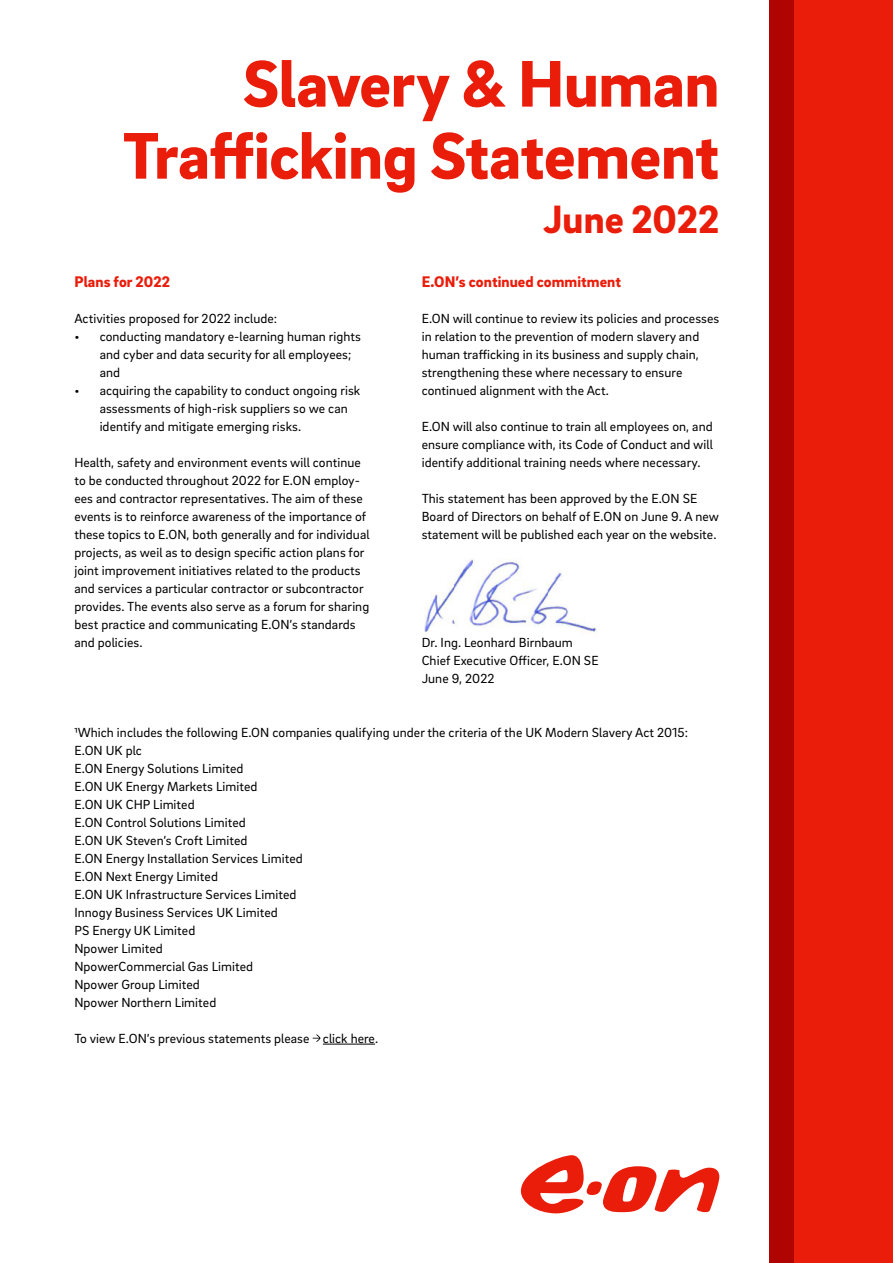
<style>
.page{position:relative;width:893px;height:1263px;background:#fff}
.page>*{position:absolute;margin:0;border:0;box-sizing:border-box;transform-origin:0 0}
.t1{font:900 67.5px/72px "EON Brix Sans";letter-spacing:-.01em;color:#ea1c0a;text-align:right}
.t2{font:900 40.5px "EON Brix Sans";color:#ea1c0a}
.t3{font:900 15.75px "EON Brix Sans";letter-spacing:.005em;color:#ea1c0a}
.t4{font:13.5px/18px "EON Brix Sans";letter-spacing:.005em;color:#000}
</style>
<div class="page">
<div style="left:794px;top:0;width:99px;height:1263px;background:#ea1c0a"></div>
<div style="left:769px;top:0;width:25px;height:1263px;background:#b00402"></div>
<svg style="left:521px;top:1155px;width:198px;height:58px"></svg>
<img style="left:424px;top:559px;width:172px;height:75px">
<hr style="left:323px;top:1044px;width:52px;height:1px;background:#000">
<svg style="left:313px;top:1034px;width:7px;height:8px"></svg>
<h1 class="t1" style="left:122px;top:45px;width:598px">Slavery &amp; Human<br>Trafficking Statement</h1>
<h2 class="t2" style="left:543px;top:192px;width:178px">June 2022</h2>
<p class="t3" style="left:74px;top:271px;width:97px">Plans for 2022</p>
<p class="t4" style="left:74px;top:309px;width:204px">Activities proposed for 2022 include:</p>
<p class="t4" style="left:100px;top:327px;width:263px;text-indent:-25px">• conducting mandatory e-learning human rights and cyber and data security for all employees; and</p>
<p class="t4" style="left:100px;top:381px;width:262px;text-indent:-25px">• acquiring the capability to conduct ongoing risk assessments of high-risk suppliers so we can identify and mitigate emerging risks.</p>
<p class="t4" style="left:74px;top:453px;width:297px">Health, safety and environment events will continue to be conducted throughout 2022 for E.ON employ&shy;ees and contractor representatives. The aim of these events is to reinforce awareness of the importance of these topics to E.ON, both generally and for individual projects, as weil as to design specific action plans for joint improvement initiatives related to the products and services a particular contractor or subcontractor provides. The events also serve as a forum for sharing best practice and communicating E.ON’s standards and policies.</p>
<p class="t3" style="left:422px;top:271px;width:201px">E.ON’s continued commitment</p>
<p class="t4" style="left:422px;top:309px;width:299px">E.ON will continue to review its policies and processes in relation to the prevention of modern slavery and human trafficking in its business and supply chain, strengthening these where necessary to ensure continued alignment with the Act.</p>
<p class="t4" style="left:422px;top:417px;width:293px;text-align:justify">E.ON will also continue to train all employees on, and ensure compliance with, its Code of Conduct and will identify additional training needs where necessary.</p>
<p class="t4" style="left:422px;top:489px;width:299px">This statement has been approved by the E.ON SE<br>Board of Directors on behalf of E.ON on June 9. A new statement will be published each year on the website.</p>
<p class="t4" style="left:422px;top:633px;width:178px">Dr. Ing. Leonhard Birnbaum<br>Chief Executive Officer, E.ON SE<br>June 9, 2022</p>
<p class="t4" style="left:74px;top:723px;width:615px">1Which includes the following E.ON companies qualifying under the criteria of the UK Modern Slavery Act 2015:<br>E.ON UK plc<br>E.ON Energy Solutions Limited<br>E.ON UK Energy Markets Limited<br>E.ON UK CHP Limited<br>E.ON Control Solutions Limited<br>E.ON UK Steven’s Croft Limited<br>E.ON Energy Installation Services Limited<br>E.ON Next Energy Limited<br>E.ON UK Infrastructure Services Limited<br>Innogy Business Services UK Limited<br>PS Energy UK Limited<br>Npower Limited<br>NpowerCommercial Gas Limited<br>Npower Group Limited<br>Npower Northern Limited</p>
<p class="t4" style="left:74px;top:1028px;width:305px">To view E.ON’s previous statements please click here.</p>
</div>
